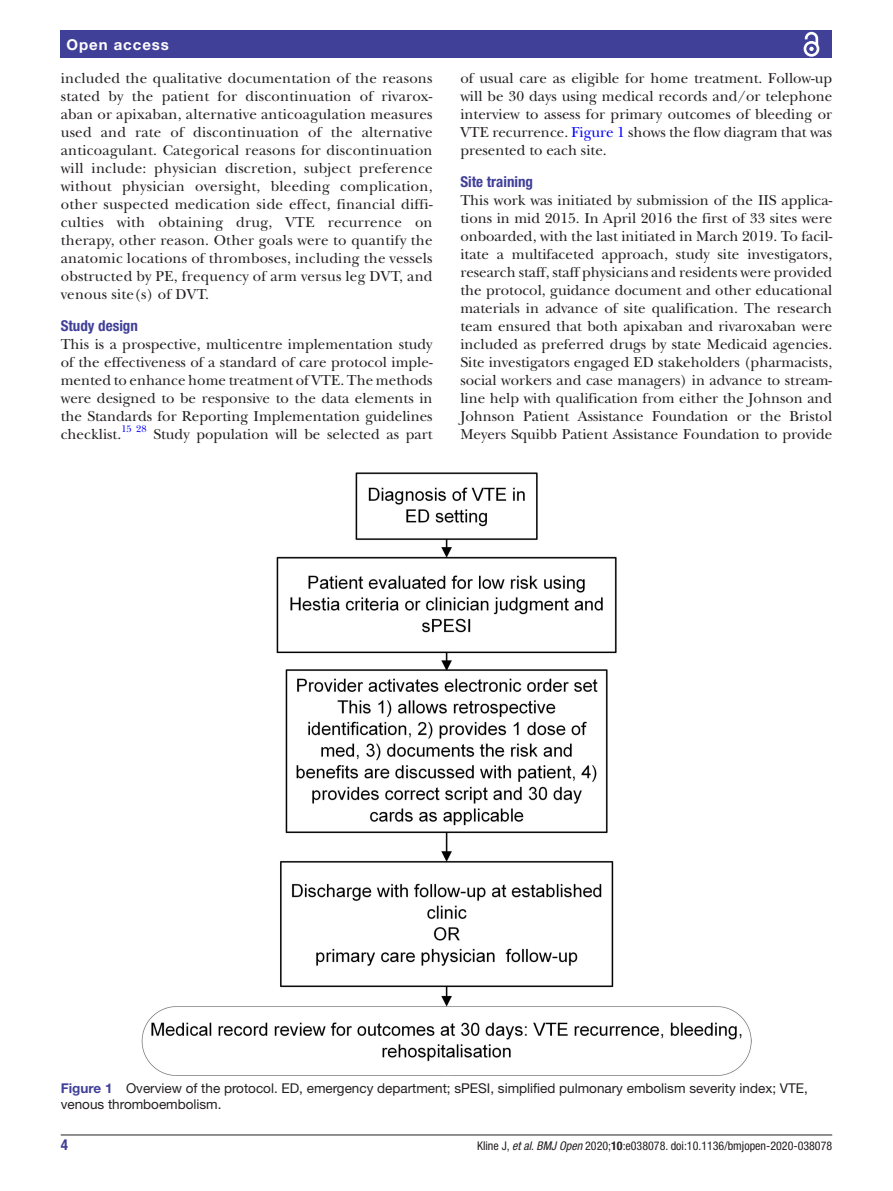
<style>
.page{position:relative;width:893px;height:1191px;background:#fff}
.page>*{position:absolute;margin:0;border:0;box-sizing:border-box;transform-origin:0 0}
.t1{font:15px/18px "New Baskerville";color:#231f20;text-align:justify}
.t2{font:700 condensed 15px "Helvetica Neue LT Std";color:#414099}
.t3{font:700 15px "Helvetica Neue LT Std";letter-spacing:.065em;color:#fff}
.t4{font:13.5px/16.2px "Helvetica Neue LT Std";color:#231f20}
.t5{font:condensed 12px "Helvetica Neue LT Std";color:#231f20}
.t6{font:9.9px "New Baskerville";color:#00f}
.s1{color:#00f}
.s2{font-weight:700;color:#414099}
.s3{font-style:italic}
.s4{font-weight:700}
</style>
<div class="page">
<hr style="left:61px;top:1134px;width:771px;height:1px;background:#231f20">
<div style="left:61px;top:31px;width:771px;height:27px;background:#414099"></div>
<svg style="left:803px;top:31px;width:17px;height:26px"></svg>
<img style="left:142px;top:472px;width:609px;height:603px">
<p class="t3" style="left:66px;top:35px;width:104px">Open access</p>
<p class="t1" style="left:61px;top:69px;width:373px">included the qualitative documentation of the reasons stated by the patient for discontinuation of rivarox&shy;aban or apixaban, alternative anticoagulation measures used and rate of discontinuation of the alternative anticoagulant. Categorical reasons for discontinuation will include: physician discretion, subject preference without physician oversight, bleeding complication, other suspected medication side effect, financial diffi&shy;culties with obtaining drug, VTE recurrence on therapy, other reason. Other goals were to quantify the anatomic locations of thromboses, including the vessels obstructed by PE, frequency of arm versus leg DVT, and venous site(s) of DVT.</p>
<p class="t2" style="left:61px;top:316px;width:79px">Study design</p>
<p class="t1" style="left:61px;top:335px;width:373px">This is a prospective, multicentre implementation study of the effectiveness of a standard of care protocol imple&shy;mented to enhance home treatment of VTE. The methods were designed to be responsive to the data elements in the Standards for Reporting Implementation guidelines checklist.</p>
<p class="t6" style="left:121px;top:423px;width:27px">15 28</p>
<p class="t1" style="left:153px;top:425px;width:281px">Study population will be selected as part</p>
<p class="t1" style="left:460px;top:69px;width:373px">of usual care as eligible for home treatment. Follow-up will be 30 days using medical records and/or telephone interview to assess for primary outcomes of bleeding or VTE recurrence. <span class="s1">Figure 1</span> shows the flow diagram that was presented to each site.</p>
<p class="t2" style="left:460px;top:172px;width:74px">Site training</p>
<p class="t1" style="left:460px;top:191px;width:373px">This work was initiated by submission of the IIS applica&shy;tions in mid 2015. In April 2016 the first of 33 sites were onboarded, with the last initiated in March 2019. To facil&shy;itate a multifaceted approach, study site investigators, research staff, staff physicians and residents were provided the protocol, guidance document and other educational materials in advance of site qualification. The research team ensured that both apixaban and rivaroxaban were included as preferred drugs by state Medicaid agencies.<br>Site investigators engaged ED stakeholders (pharmacists, social workers and case managers) in advance to stream&shy;line help with qualification from either the Johnson and Johnson Patient Assistance Foundation or the Bristol Meyers Squibb Patient Assistance Foundation to provide</p>
<p class="t4" style="left:61px;top:1080px;width:749px"><span class="s2">Figure 1</span> Overview of the protocol. ED, emergency department; sPESI, simplified pulmonary embolism severity index; VTE, venous thromboembolism.</p>
<p class="t2" style="left:61px;top:1135px;width:9px">4</p>
<p class="t5" style="left:477px;top:1138px;width:357px">Kline J, <span class="s3">et al</span>. <span class="s3">BMJ Open</span> 2020;<span class="s4">10</span>:e038078. doi:10.1136/bmjopen-2020-038078</p>
</div>
